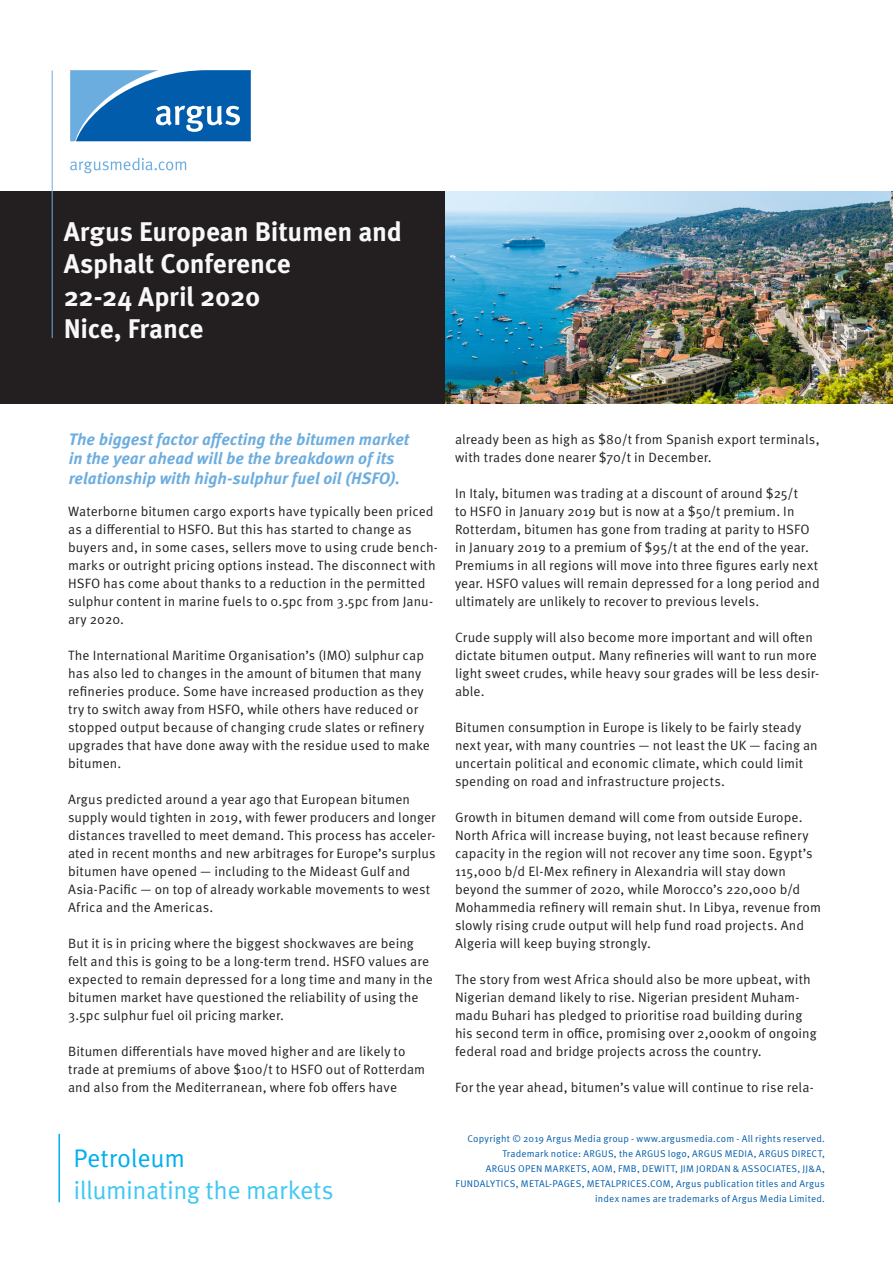
<style>
.page{position:relative;width:893px;height:1263px;background:#fff}
.page>*{position:absolute;margin:0;border:0;box-sizing:border-box;transform-origin:0 0}
.Sector_Differentiato{font:700 27px/32.4px "Meta Pro";letter-spacing:-.01em;color:#f8f8f9}
.Illuminating_the_mar{font:25.5px "Meta Pro Norm";letter-spacing:-.02em;color:#40c7f4}
.Publicaton_Highlight{font:25.5px "Meta Pro Norm";letter-spacing:-.005em;color:#00aeef}
.Publication_synopsis{font:italic 700 16.5px/19.5px "Meta Pro";color:#6caddf}
.P1_-_Intro_paragraph{font:13.5px/18px "Meta Pro Norm";letter-spacing:.005em;color:#231f20}
.footer_copyright{font:9.75px/15px "Meta Pro Norm";letter-spacing:.025em;color:#015dab;text-align:right}
</style>
<div class="page">
<hr style="left:58px;top:1134px;width:2px;height:68px;background:#00aeef">
<div style="left:0;top:191px;width:449px;height:213px;background:#231f20"></div>
<img style="left:445px;top:191px;width:448px;height:213px">
<hr style="left:52px;top:70px;width:1px;height:268px;background:#6caddf">
<svg style="left:70px;top:70px;width:181px;height:71px;background:#317ebe"></svg>
<svg style="left:70px;top:158px;width:116px;height:15px"></svg>
<p class="Sector_Differentiato" style="left:64px;top:214px;width:340px">Argus European Bitumen and<br>Asphalt Conference</p>
<p class="Sector_Differentiato" style="left:64px;top:278px;width:198px">22-24 April 2020</p>
<p class="Sector_Differentiato" style="left:64px;top:311px;width:141px">Nice, France</p>
<p class="Publication_synopsis" style="left:69px;top:428px;width:342px">The biggest factor affecting the bitumen market in the year ahead will be the breakdown of its relationship with high-sulphur fuel oil (HSFO).</p>
<p class="P1_-_Intro_paragraph" style="left:455px;top:430px;width:366px">already been as high as $80/t from Spanish export terminals, with trades done nearer $70/t in December.</p>
<p class="P1_-_Intro_paragraph" style="left:455px;top:484px;width:366px">In Italy, bitumen was trading at a discount of around $25/t<br>to HSFO in January 2019 but is now at a $50/t premium. In Rotterdam, bitumen has gone from trading at parity to HSFO in January 2019 to a premium of $95/t at the end of the year.<br>Premiums in all regions will move into three figures early next year. HSFO values will remain depressed for a long period and ultimately are unlikely to recover to previous levels.</p>
<p class="P1_-_Intro_paragraph" style="left:455px;top:628px;width:366px">Crude supply will also become more important and will often dictate bitumen output. Many refineries will want to run more light sweet crudes, while heavy sour grades will be less desir&shy;able.</p>
<p class="P1_-_Intro_paragraph" style="left:455px;top:718px;width:364px">Bitumen consumption in Europe is likely to be fairly steady next year, with many countries — not least the UK — facing an uncertain political and economic climate, which could limit spending on road and infrastructure projects.</p>
<p class="P1_-_Intro_paragraph" style="left:455px;top:808px;width:368px">Growth in bitumen demand will come from outside Europe.<br>North Africa will increase buying, not least because refinery capacity in the region will not recover any time soon. Egypt’s 115,000 b/d El-Mex refinery in Alexandria will stay down beyond the summer of 2020, while Morocco’s 220,000 b/d Mohammedia refinery will remain shut. In Libya, revenue from slowly rising crude output will help fund road projects. And Algeria will keep buying strongly.</p>
<p class="P1_-_Intro_paragraph" style="left:455px;top:970px;width:363px">The story from west Africa should also be more upbeat, with Nigerian demand likely to rise. Nigerian president Muham&shy;madu Buhari has pledged to prioritise road building during his second term in office, promising over 2,000km of ongoing federal road and bridge projects across the country.</p>
<p class="P1_-_Intro_paragraph" style="left:455px;top:1078px;width:360px">For the year ahead, bitumen’s value will continue to rise rela-</p>
<p class="P1_-_Intro_paragraph" style="left:68px;top:502px;width:371px">Waterborne bitumen cargo exports have typically been priced as a differential to HSFO. But this has started to change as buyers and, in some cases, sellers move to using crude bench&shy;marks or outright pricing options instead. The disconnect with HSFO has come about thanks to a reduction in the permitted sulphur content in marine fuels to 0.5pc from 3.5pc from Janu&shy;ary 2020.</p>
<p class="P1_-_Intro_paragraph" style="left:68px;top:646px;width:363px">The International Maritime Organisation’s (IMO) sulphur cap has also led to changes in the amount of bitumen that many refineries produce. Some have increased production as they try to switch away from HSFO, while others have reduced or stopped output because of changing crude slates or refinery upgrades that have done away with the residue used to make bitumen.</p>
<p class="P1_-_Intro_paragraph" style="left:68px;top:790px;width:369px">Argus predicted around a year ago that European bitumen supply would tighten in 2019, with fewer producers and longer distances travelled to meet demand. This process has acceler&shy;ated in recent months and new arbitrages for Europe’s surplus bitumen have opened — including to the Mideast Gulf and Asia-Pacific — on top of already workable movements to west Africa and the Americas.</p>
<p class="P1_-_Intro_paragraph" style="left:68px;top:934px;width:366px">But it is in pricing where the biggest shockwaves are being felt and this is going to be a long-term trend. HSFO values are expected to remain depressed for a long time and many in the bitumen market have questioned the reliability of using the 3.5pc sulphur fuel oil pricing marker.</p>
<p class="P1_-_Intro_paragraph" style="left:68px;top:1042px;width:359px">Bitumen differentials have moved higher and are likely to trade at premiums of above $100/t to HSFO out of Rotterdam and also from the Mediterranean, where fob offers have</p>
<p class="Publicaton_Highlight" style="left:73px;top:1139px;width:113px">Petroleum</p>
<p class="Illuminating_the_mar" style="left:74px;top:1171px;width:262px">illuminating the markets</p>
<p class="footer_copyright" style="left:467px;top:1130px;width:359px">Copyright © 2019 Argus Media group - www.argusmedia.com - All rights reserved.</p>
<p class="footer_copyright" style="left:502px;top:1145px;width:324px">Trademark notice: ARGUS, the ARGUS logo, ARGUS MEDIA, ARGUS DIRECT,</p>
<p class="footer_copyright" style="left:486px;top:1160px;width:341px">ARGUS OPEN MARKETS, AOM, FMB, DEWITT, JIM JORDAN &amp; ASSOCIATES, JJ&amp;A,</p>
<p class="footer_copyright" style="left:456px;top:1175px;width:371px">FUNDALYTICS, METAL-PAGES, METALPRICES.COM, Argus publication titles and Argus index names are trademarks of Argus Media Limited.</p>
</div>
